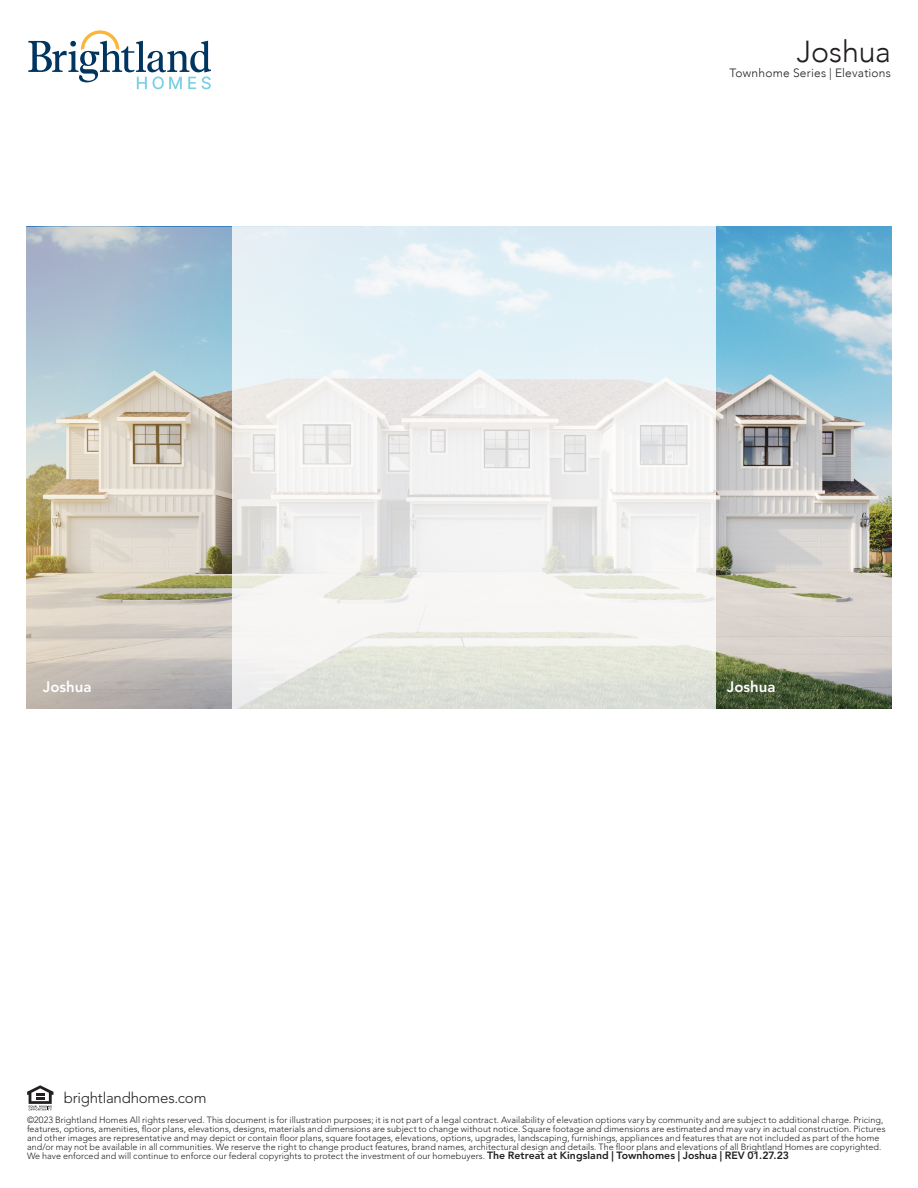
<style>
.page{position:relative;width:918px;height:1188px;background:#fff}
.page>*{position:absolute;margin:0;border:0;box-sizing:border-box;transform-origin:0 0}
.t1{font:300 30.3px "Avenir";letter-spacing:-.005em;color:#231f20}
.t2{font:300 15px "Avenir LT Std";letter-spacing:-.015em;color:#231f20}
.t3{font:800 15px "Avenir LT Std";color:#fff}
.t4{font:300 12px "Avenir";letter-spacing:.02em;color:#231f20}
.t5{font:300 9px/9px "Avenir LT Std";letter-spacing:.005em;color:#231f20}
.s1{font-weight:800;font-size:10.5px}
</style>
<div class="page">
<svg style="left:28px;top:30px;width:183px;height:59px"></svg>
<svg style="left:27px;top:1085px;width:26px;height:26px"></svg>
<img style="left:716px;top:227px;width:175px;height:481px">
<svg style="left:27px;top:227px;width:205px;height:481px;background:#bfc3c0"></svg>
<svg style="left:232px;top:226px;width:484px;height:483px"></svg>
<p class="t1" style="left:797px;top:34px;width:96px">Joshua</p>
<p class="t4" style="left:729px;top:66px;width:163px">Townhome Series | Elevations</p>
<p class="t3" style="left:43px;top:678px;width:50px">Joshua</p>
<p class="t3" style="left:727px;top:678px;width:50px">Joshua</p>
<p class="t2" style="left:64px;top:1089px;width:144px">brightlandhomes.com</p>
<p class="t5" style="left:27px;top:1115px;width:860px">©2023 Brightland Homes All rights reserved. This document is for illustration purposes; it is not part of a legal contract. Availability of elevation options vary by community and are subject to additional charge. Pricing, features, options, amenities, floor plans, elevations, designs, materials and dimensions are subject to change without notice. Square footage and dimensions are estimated and may vary in actual construction. Pictures and other images are representative and may depict or contain floor plans, square footages, elevations, options, upgrades, landscaping, furnishings, appliances and features that are not included as part of the home and/or may not be available in all communities. We reserve the right to change product features, brand names, architectural design and details. The floor plans and elevations of all Brightland Homes are copyrighted.<br>We have enforced and will continue to enforce our federal copyrights to protect the investment of our homebuyers. <span class="s1">The Retreat at Kingsland | Townhomes | Joshua | REV 01.27.23</span></p>
</div>
